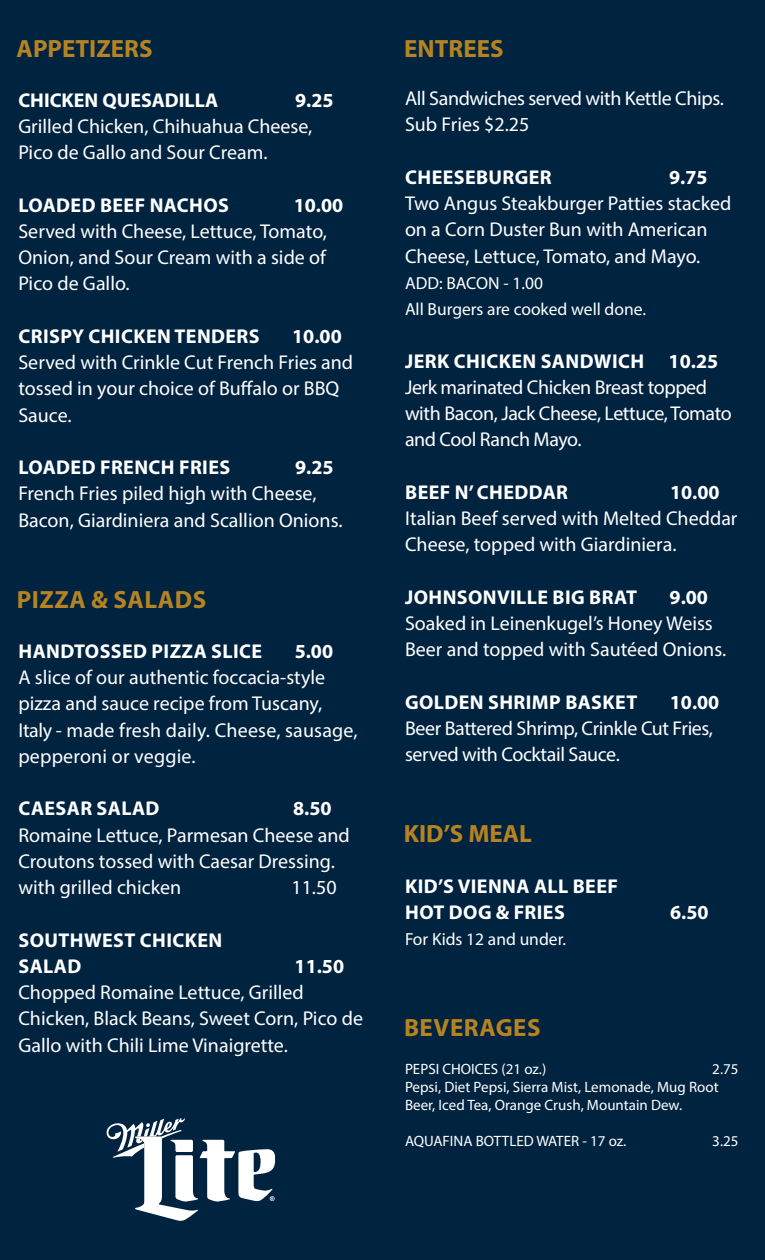
<style>
.page{position:relative;width:765px;height:1260px;background:#002340}
.page>*{position:absolute;margin:0;border:0;box-sizing:border-box;transform-origin:0 0}
.t1{font:700 25px "Myriad Pro";color:#b68322}
.t2{font:700 25px "Myriad Pro";letter-spacing:.02em;color:#b68322}
.t3{font:20px/26.2px "Myriad Pro";color:#fff}
.t4{font:700 20px "Myriad Pro";letter-spacing:.02em;color:#fff}
.t5{font:20px/26.2px "Myriad Pro";letter-spacing:-.02em;color:#fff}
.t6{font:700 20px "Myriad Pro";color:#fff}
.t7{font:17.5px "Myriad Pro";color:#fff}
.t8{font:15px/18px "Myriad Pro";color:#fff}
</style>
<div class="page">
<svg style="left:107px;top:1118px;width:168px;height:103px"></svg>
<p class="t1" style="left:17px;top:33px;width:137px">APPETIZERS</p>
<p class="t1" style="left:404px;top:33px;width:101px">ENTREES</p>
<p class="t6" style="left:18px;top:87px;width:201px">CHICKEN QUESADILLA</p>
<p class="t4" style="left:295px;top:87px;width:40px">9.25</p>
<p class="t3" style="left:18px;top:113px;width:296px">Grilled Chicken, Chihuahua Cheese,</p>
<p class="t3" style="left:18px;top:139px;width:251px">Pico de Gallo and Sour Cream.</p>
<p class="t4" style="left:19px;top:192px;width:212px">LOADED BEEF NACHOS</p>
<p class="t4" style="left:294px;top:192px;width:51px">10.00</p>
<p class="t3" style="left:18px;top:218px;width:310px">Served with Cheese, Lettuce, Tomato,</p>
<p class="t3" style="left:18px;top:244px;width:309px">Onion, and Sour Cream with a side of<br>Pico de Gallo.</p>
<p class="t4" style="left:19px;top:323px;width:243px">CRISPY CHICKEN TENDERS</p>
<p class="t4" style="left:292px;top:323px;width:51px">10.00</p>
<p class="t3" style="left:18px;top:349px;width:336px">Served with Crinkle Cut French Fries and tossed in your choice of Buffalo or BBQ<br>Sauce.</p>
<p class="t4" style="left:19px;top:454px;width:213px">LOADED FRENCH FRIES</p>
<p class="t4" style="left:295px;top:454px;width:40px">9.25</p>
<p class="t3" style="left:18px;top:480px;width:326px">French Fries piled high with Cheese,<br>Bacon, Giardiniera and Scallion Onions.</p>
<p class="t5" style="left:405px;top:85px;width:320px">All Sandwiches served with Kettle Chips.</p>
<p class="t3" style="left:405px;top:111px;width:126px">Sub Fries $2.25</p>
<p class="t4" style="left:405px;top:164px;width:148px">CHEESEBURGER</p>
<p class="t4" style="left:669px;top:164px;width:40px">9.75</p>
<p class="t3" style="left:405px;top:190px;width:328px">Two Angus Steakburger Patties stacked on a Corn Duster Bun with American<br>Cheese, Lettuce, Tomato, and Mayo.</p>
<p class="t7" style="left:405px;top:272px;width:139px">ADD: BACON - 1.00</p>
<p class="t7" style="left:405px;top:298px;width:243px">All Burgers are cooked well done.</p>
<p class="t4" style="left:405px;top:348px;width:315px">JERK CHICKEN SANDWICH 10.25</p>
<p class="t5" style="left:405px;top:374px;width:328px">Jerk marinated Chicken Breast topped with Bacon, Jack Cheese, Lettuce, Tomato and Cool Ranch Mayo.</p>
<p class="t4" style="left:405px;top:479px;width:164px">BEEF N’ CHEDDAR</p>
<p class="t4" style="left:670px;top:479px;width:51px">10.00</p>
<p class="t3" style="left:405px;top:505px;width:334px">Italian Beef served with Melted Cheddar<br>Cheese, topped with Giardiniera.</p>
<p class="t4" style="left:405px;top:584px;width:233px">JOHNSONVILLE BIG BRAT</p>
<p class="t4" style="left:670px;top:584px;width:40px">9.00</p>
<p class="t3" style="left:405px;top:610px;width:323px">Soaked in Leinenkugel’s Honey Weiss<br>Beer and topped with Sautéed Onions.</p>
<p class="t4" style="left:405px;top:689px;width:234px">GOLDEN SHRIMP BASKET</p>
<p class="t4" style="left:670px;top:689px;width:51px">10.00</p>
<p class="t5" style="left:405px;top:715px;width:310px">Beer Battered Shrimp, Crinkle Cut Fries, served with Cocktail Sauce.</p>
<p class="t2" style="left:17px;top:583px;width:191px">PIZZA &amp; SALADS</p>
<p class="t4" style="left:19px;top:638px;width:245px">HANDTOSSED PIZZA SLICE</p>
<p class="t4" style="left:295px;top:638px;width:40px">5.00</p>
<p class="t3" style="left:18px;top:664px;width:341px">A slice of our authentic foccacia-style pizza and sauce recipe from Tuscany, Italy - made fresh daily. Cheese, sausage, pepperoni or veggie.</p>
<p class="t4" style="left:19px;top:795px;width:143px">CAESAR SALAD</p>
<p class="t4" style="left:293px;top:795px;width:40px">8.50</p>
<p class="t3" style="left:18px;top:821px;width:333px">Romaine Lettuce, Parmesan Cheese and<br>Croutons tossed with Caesar Dressing.</p>
<p class="t3" style="left:18px;top:874px;width:164px">with grilled chicken</p>
<p class="t3" style="left:291px;top:874px;width:47px">11.50</p>
<p class="t4" style="left:19px;top:927px;width:205px">SOUTHWEST CHICKEN</p>
<p class="t4" style="left:19px;top:953px;width:64px">SALAD</p>
<p class="t4" style="left:295px;top:953px;width:51px">11.50</p>
<p class="t3" style="left:18px;top:979px;width:287px">Chopped Romaine Lettuce, Grilled</p>
<p class="t3" style="left:18px;top:1005px;width:346px">Chicken, Black Beans, Sweet Corn, Pico de</p>
<p class="t3" style="left:18px;top:1031px;width:271px">Gallo with Chili Lime Vinaigrette.</p>
<p class="t1" style="left:404px;top:818px;width:130px">KID’S MEAL</p>
<p class="t4" style="left:405px;top:873px;width:214px">KID’S VIENNA ALL BEEF</p>
<p class="t4" style="left:405px;top:899px;width:161px">HOT DOG &amp; FRIES</p>
<p class="t4" style="left:670px;top:899px;width:40px">6.50</p>
<p class="t7" style="left:405px;top:928px;width:163px">For Kids 12 and under.</p>
<p class="t2" style="left:404px;top:1011px;width:138px">BEVERAGES</p>
<p class="t8" style="left:405px;top:1059px;width:143px">PEPSI CHOICES (21 oz.)</p>
<p class="t8" style="left:712px;top:1059px;width:28px">2.75</p>
<p class="t8" style="left:405px;top:1077px;width:315px">Pepsi, Diet Pepsi, Sierra Mist, Lemonade, Mug Root<br>Beer, Iced Tea, Orange Crush, Mountain Dew.</p>
<p class="t8" style="left:405px;top:1131px;width:223px">AQUAFINA BOTTLED WATER - 17 oz.</p>
<p class="t8" style="left:712px;top:1131px;width:28px">3.25</p>
</div>
